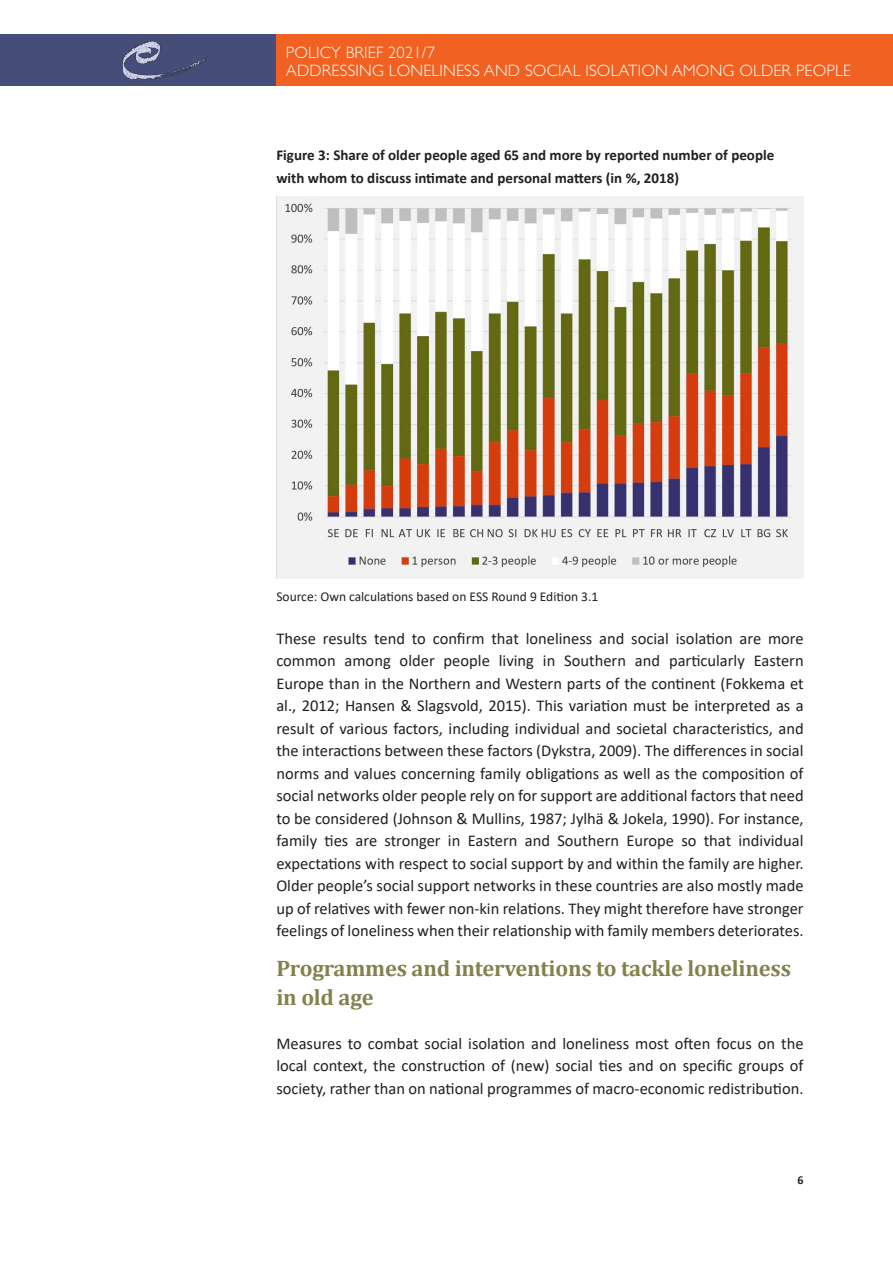
<style>
.page{position:relative;width:893px;height:1263px;background:#fff}
.page>*{position:absolute;margin:0;border:0;box-sizing:border-box;transform-origin:0 0}
.PB_KapitelSubheading{font:700 22.5px/28.5px "Cambria";letter-spacing:-.01em;color:#83814c}
.PB_FliesstextKeinAbs{font:16.5px/22.5px "Calibri";color:#231f20;text-align:justify}
.PB_FliesstextAbstand{font:16.5px/22.5px "Calibri";color:#231f20;text-align:justify}
.t1{font:300 16.5px/18px "Gill Sans Std";letter-spacing:.01em;color:#fff}
.PB_Abbildung_Tabelle{font:700 15px/22.5px "Calibri";color:#231f20}
.PB_Quelle{font:13.5px "Calibri";color:#231f20}
.t2{font:700 12px "Calibri";color:#231f20}
</style>
<div class="page">
<div style="left:0;top:34px;width:276px;height:51px;background:#464d78"></div>
<img style="left:122px;top:41px;width:86px;height:39px">
<div style="left:276px;top:34px;width:617px;height:51px;background:#f06122"></div>
<img style="left:276px;top:197px;width:528px;height:382px">
<p class="t1" style="left:286px;top:43px;width:567px">POLICY BRIEF 2021/7<br>ADDRESSING LONELINESS AND SOCIAL ISOLATION AMONG OLDER PEOPLE</p>
<p class="PB_Abbildung_Tabelle" style="left:276px;top:144px;width:499px">Figure 3: Share of older people aged 65 and more by reported number of people with whom to discuss intimate and personal matters (in %, 2018)</p>
<p class="PB_Quelle" style="left:276px;top:587px;width:323px">Source: Own calculations based on ESS Round 9 Edition 3.1</p>
<p class="PB_FliesstextKeinAbs" style="left:276px;top:627px;width:529px">These results tend to confirm that loneliness and social isolation are more common among older people living in Southern and particularly Eastern Europe than in the Northern and Western parts of the continent (Fokkema et al., 2012; Hansen &amp; Slagsvold, 2015). This variation must be interpreted as a result of various factors, including individual and societal characteristics, and the interactions between these factors (Dykstra, 2009). The differences in social norms and values concerning family obligations as well as the composition of social networks older people rely on for support are additional factors that need to be considered (Johnson &amp; Mullins, 1987; Jylhä &amp; Jokela, 1990). For instance, family ties are stronger in Eastern and Southern Europe so that individual expectations with respect to social support by and within the family are higher.<br>Older people’s social support networks in these countries are also mostly made up of relatives with fewer non-kin relations. They might therefore have stronger feelings of loneliness when their relationship with family members deteriorates.</p>
<h3 class="PB_KapitelSubheading" style="left:276px;top:953px;width:516px">Programmes and interventions to tackle loneliness in old age</h3>
<p class="PB_FliesstextAbstand" style="left:276px;top:1032px;width:529px">Measures to combat social isolation and loneliness most often focus on the local context, the construction of (new) social ties and on specific groups of society, rather than on national programmes of macro-economic redistribution.</p>
<p class="t2" style="left:798px;top:1171px;width:8px">6</p>
</div>
